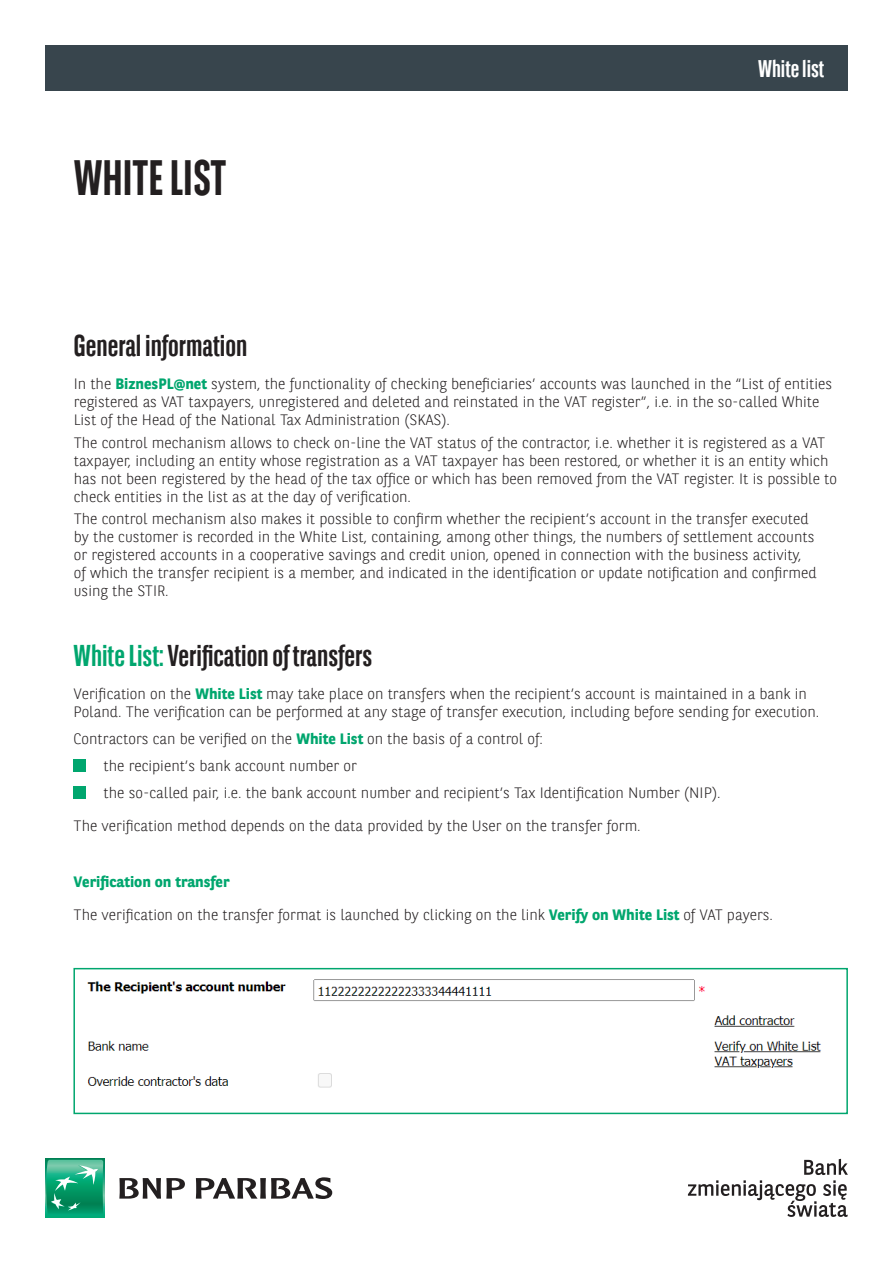
<style>
.page{position:relative;width:893px;height:1263px;background:#fff}
.page>*{position:absolute;margin:0;border:0;box-sizing:border-box;transform-origin:0 0}
.t1{font:700 49.5px "BNPP Sans Condensed";color:#231f20}
.TYTUŁY_SEKCJI{font:700 30px "BNPP Sans Condensed";color:#231f20}
.t2{font:700 24px "BNPP Sans Condensed";color:#fff}
.TEXT_BASIC{font:300 15px/18px "BNPP Sans";color:#231f20}
.TEXT_BASIC-2{font:700 15px "BNPP Sans";color:#00a66e}
.s1{font-weight:700;color:#00a66e}
.s2{color:#00a66e}
</style>
<div class="page">
<div style="left:45px;top:45px;width:802px;height:45px;background:#38454d"></div>
<svg style="left:688px;top:1159px;width:160px;height:58px"></svg>
<svg style="left:119px;top:1178px;width:66px;height:20px"></svg>
<svg style="left:196px;top:1177px;width:136px;height:22px"></svg>
<svg style="left:45px;top:1159px;width:60px;height:59px"></svg>
<svg style="left:46px;top:1160px;width:57px;height:56px"></svg>
<div style="left:74px;top:759px;width:12px;height:12px;background:#00a66e"></div>
<div style="left:74px;top:786px;width:12px;height:12px;background:#00a66e"></div>
<img style="left:87px;top:979px;width:734px;height:109px">
<div style="left:73px;top:968px;width:775px;height:146px;border:2px solid #00a66e"></div>
<p class="t1" style="left:74px;top:149px;width:154px">WHITE LIST</p>
<p class="t2" style="left:758px;top:54px;width:68px">White list</p>
<p class="TYTUŁY_SEKCJI" style="left:74px;top:328px;width:175px">General information</p>
<p class="TEXT_BASIC" style="left:74px;top:374px;width:760px">In the <span class="s1">BiznesPL@net</span> system, the functionality of checking beneficiaries’ accounts was launched in the “List of entities registered as VAT taxpayers, unregistered and deleted and reinstated in the VAT register”, i.e. in the so-called White<br>List of the Head of the National Tax Administration (SKAS).</p>
<p class="TEXT_BASIC" style="left:74px;top:433px;width:765px">The control mechanism allows to check on-line the VAT status of the contractor, i.e. whether it is registered as a VAT taxpayer, including an entity whose registration as a VAT taxpayer has been restored, or whether it is an entity which has not been registered by the head of the tax office or which has been removed from the VAT register. It is possible to check entities in the list as at the day of verification.</p>
<p class="TEXT_BASIC" style="left:74px;top:509px;width:744px">The control mechanism also makes it possible to confirm whether the recipient’s account in the transfer executed by the customer is recorded in the White List, containing, among other things, the numbers of settlement accounts or registered accounts in a cooperative savings and credit union, opened in connection with the business activity, of which the transfer recipient is a member, and indicated in the identification or update notification and confirmed using the STIR.</p>
<p class="TYTUŁY_SEKCJI" style="left:74px;top:638px;width:300px"><span class="s2">White List:</span> Verification of transfers</p>
<p class="TEXT_BASIC" style="left:74px;top:684px;width:747px">Verification on the <span class="s1">White List</span> may take place on transfers when the recipient’s account is maintained in a bank in<br>Poland. The verification can be performed at any stage of transfer execution, including before sending for execution.</p>
<p class="TEXT_BASIC" style="left:74px;top:729px;width:471px">Contractors can be verified on the <span class="s1">White List</span> on the basis of a control of:</p>
<p class="TEXT_BASIC" style="left:104px;top:756px;width:255px">the recipient’s bank account number or</p>
<p class="TEXT_BASIC" style="left:104px;top:783px;width:618px">the so-called pair, i.e. the bank account number and recipient’s Tax Identification Number (NIP).</p>
<p class="TEXT_BASIC" style="left:74px;top:816px;width:569px">The verification method depends on the data provided by the User on the transfer form.</p>
<p class="TEXT_BASIC-2" style="left:74px;top:871px;width:157px">Verification on transfer</p>
<p class="TEXT_BASIC" style="left:74px;top:905px;width:701px">The verification on the transfer format is launched by clicking on the link <span class="s1">Verify on White List</span> of VAT payers.</p>
</div>
